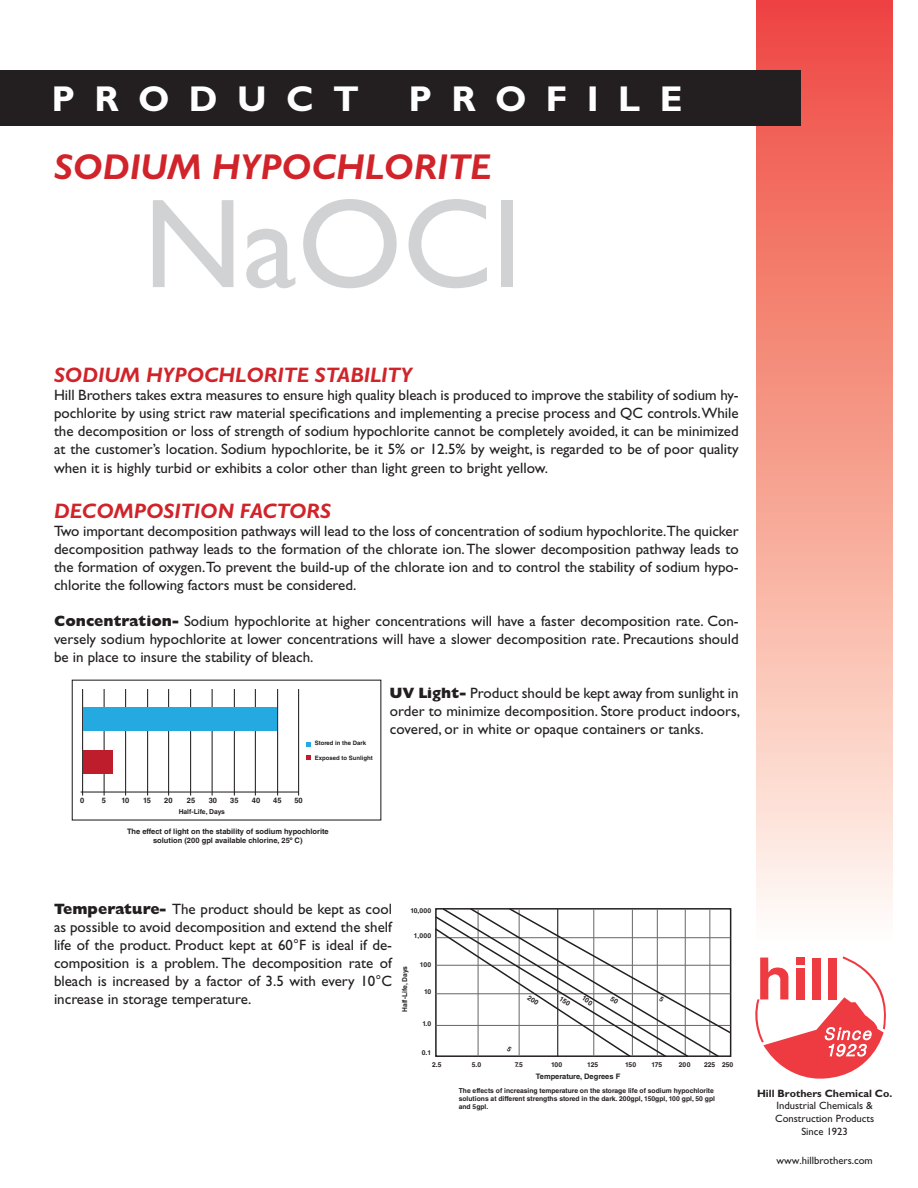
<style>
.page{position:relative;width:918px;height:1188px;background:#fff}
.page>*{position:absolute;margin:0;border:0;box-sizing:border-box;transform-origin:0 0}
.t1{font:127.5px "Gill Sans";color:#d1d2d4}
.t2{font:italic 700 36px "Gill Sans";color:#d1232a}
.t3{font:700 36px "Gill Sans";letter-spacing:.535em;color:#fff}
.t4{font:italic 700 21px "Gill Sans";color:#d1232a}
.t5{font:15px/18px "Gill Sans";color:#231f20;text-align:justify}
.t6{font:10.65px/12.8px "Gill Sans";color:#231f20;text-align:center}
.t7{font:700 10.65px "Gill Sans";color:#231f20}
.t8{font:700 7.5px/9px "Helvetica LT Std";color:#231f20;text-align:center}
.t9{font:700 6.75px/8.1px "Helvetica LT Std";color:#231f20}
.t10{font:700 6px "Helvetica LT Std";color:#231f20}
.s1{font-weight:800}
</style>
<div class="page">
<svg style="left:755px;top:956px;width:131px;height:123px"></svg>
<div style="left:756px;top:0;width:137px;height:945px;background:linear-gradient(to bottom,#ee4639,#fffcf1)"></div>
<div style="left:0;top:71px;width:801px;height:55px;background:#231f20"></div>
<hr style="left:82px;top:689px;width:1px;height:107px;background:#231f20">
<hr style="left:104px;top:689px;width:1px;height:107px;background:#231f20">
<hr style="left:125px;top:689px;width:1px;height:107px;background:#231f20">
<hr style="left:147px;top:689px;width:1px;height:107px;background:#231f20">
<hr style="left:168px;top:689px;width:1px;height:107px;background:#231f20">
<hr style="left:190px;top:689px;width:1px;height:107px;background:#231f20">
<hr style="left:212px;top:689px;width:1px;height:107px;background:#231f20">
<hr style="left:234px;top:689px;width:1px;height:107px;background:#231f20">
<hr style="left:255px;top:689px;width:1px;height:107px;background:#231f20">
<hr style="left:277px;top:689px;width:1px;height:107px;background:#231f20">
<hr style="left:298px;top:689px;width:1px;height:107px;background:#231f20">
<hr style="left:81px;top:792px;width:218px;height:1px;background:#231f20">
<div style="left:83px;top:707px;width:194px;height:24px;background:#24aae1"></div>
<div style="left:83px;top:750px;width:30px;height:24px;background:#be1d2c"></div>
<svg style="left:306px;top:742px;width:5px;height:5px"></svg>
<svg style="left:306px;top:755px;width:5px;height:5px"></svg>
<svg style="left:435px;top:908px;width:297px;height:150px"></svg>
<h2 class="t3" style="left:52px;top:77px;width:309px">PRODUCT</h2>
<h2 class="t3" style="left:409px;top:77px;width:275px">PROFILE</h2>
<h2 class="t2" style="left:54px;top:146px;width:439px">SODIUM HYPOCHLORITE</h2>
<h1 class="t1" style="left:143px;top:171px;width:379px">NaOCl</h1>
<h3 class="t4" style="left:54px;top:362px;width:360px">SODIUM HYPOCHLORITE STABILITY</h3>
<p class="t5" style="left:54px;top:386px;width:686px">Hill Brothers takes extra measures to ensure high quality bleach is produced to improve the stability of sodium hy&shy;pochlorite by using strict raw material specifications and implementing a precise process and QC controls.While the decomposition or loss of strength of sodium hypochlorite cannot be completely avoided, it can be minimized at the customer’s location. Sodium hypochlorite, be it 5% or 12.5% by weight, is regarded to be of poor quality</p>
<p class="t5" style="left:54px;top:459px;width:496px">when it is highly turbid or exhibits a color other than light green to bright yellow.</p>
<h3 class="t4" style="left:54px;top:499px;width:279px">DECOMPOSITION FACTORS</h3>
<p class="t5" style="left:54px;top:522px;width:686px">Two important decomposition pathways will lead to the loss of concentration of sodium hypochlorite.The quicker decomposition pathway leads to the formation of the chlorate ion. The slower decomposition pathway leads to the formation of oxygen. To prevent the build-up of the chlorate ion and to control the stability of sodium hypo&shy;chlorite the following factors must be considered.</p>
<p class="t5" style="left:54px;top:612px;width:686px"><span class="s1">Concentration-</span> Sodium hypochlorite at higher concentrations will have a faster decomposition rate. Con&shy;versely sodium hypochlorite at lower concentrations will have a slower decomposition rate. Precautions should be in place to insure the stability of bleach.</p>
<p class="t5" style="left:390px;top:684px;width:352px"><span class="s1">UV Light-</span> Product should be kept away from sunlight in order to minimize decomposition. Store product indoors, covered, or in white or opaque containers or tanks.</p>
<p class="t9" style="left:420px;top:705px;width:19px">1,000</p>
<p class="t8" style="left:80px;top:796px;width:6px">0</p>
<p class="t10" style="left:315px;top:740px;width:53px">Stored in the Dark</p>
<p class="t10" style="left:315px;top:754px;width:59px">Exposed to Sunlight</p>
<p class="t8" style="left:102px;top:796px;width:6px">5</p>
<p class="t8" style="left:121px;top:796px;width:9px">10</p>
<p class="t8" style="left:143px;top:796px;width:10px">15</p>
<p class="t8" style="left:164px;top:796px;width:10px">20</p>
<p class="t8" style="left:187px;top:796px;width:10px">25</p>
<p class="t8" style="left:209px;top:796px;width:10px">30</p>
<p class="t8" style="left:230px;top:796px;width:10px">35</p>
<p class="t8" style="left:252px;top:796px;width:10px">40</p>
<p class="t8" style="left:273px;top:796px;width:10px">45</p>
<p class="t8" style="left:294px;top:796px;width:10px">50</p>
<p class="t9" style="left:179px;top:808px;width:48px">Half-Life, Days</p>
<p class="t8" style="left:127px;top:827px;width:203px">The effect of light on the stability of sodium hypochlorite solution (200 gpl available chlorine, 25º C)</p>
<p class="t5" style="left:54px;top:900px;width:340px"><span class="s1">Temperature-</span> The product should be kept as cool as possible to avoid decomposition and extend the shelf life of the product. Product kept at 60°F is ideal if de&shy;composition is a problem. The decomposition rate of bleach is increased by a factor of 3.5 with every 10°C increase in storage temperature.</p>
<p class="t10" style="left:309px;top:981px;width:59px">Exposed to Sunlight</p>
<p class="t9" style="left:410px;top:906px;width:22px">10,000</p>
<p class="t9" style="left:414px;top:932px;width:19px">1,000</p>
<p class="t9" style="left:420px;top:960px;width:13px">100</p>
<p class="t9" style="left:424px;top:987px;width:9px">10</p>
<p class="t9" style="left:423px;top:1019px;width:10px">1.0</p>
<p class="t9" style="left:422px;top:1049px;width:11px">0.1</p>
<p class="t9" style="left:401px;top:1012px;width:48px;rotate:-90deg">Half-Life, Days</p>
<p class="t9" style="left:432px;top:1060px;width:11px">2.5</p>
<p class="t9" style="left:472px;top:1060px;width:11px">5.0</p>
<p class="t9" style="left:515px;top:1060px;width:10px">7.5</p>
<p class="t9" style="left:551px;top:1060px;width:13px">100</p>
<p class="t9" style="left:587px;top:1060px;width:13px">125</p>
<p class="t9" style="left:625px;top:1060px;width:13px">150</p>
<p class="t9" style="left:651px;top:1060px;width:13px">175</p>
<p class="t9" style="left:679px;top:1060px;width:13px">200</p>
<p class="t9" style="left:704px;top:1060px;width:31px">225 250</p>
<p class="t8" style="left:536px;top:1071px;width:86px">Temperature, Degrees F</p>
<p class="t9" style="left:459px;top:1086px;width:258px">The effects of increasing temperature on the storage life of sodium hypochlorite solutions at different strengths stored in the dark. 200gpl, 150gpl, 100 gpl, 50 gpl and 5gpl.</p>
<p class="t7" style="left:757px;top:1087px;width:137px">Hill Brothers Chemical Co.</p>
<p class="t6" style="left:775px;top:1100px;width:101px">Industrial Chemicals &amp;<br>Construction Products<br>Since 1923</p>
<p class="t6" style="left:777px;top:1154px;width:98px">www.hillbrothers.com</p>
</div>
